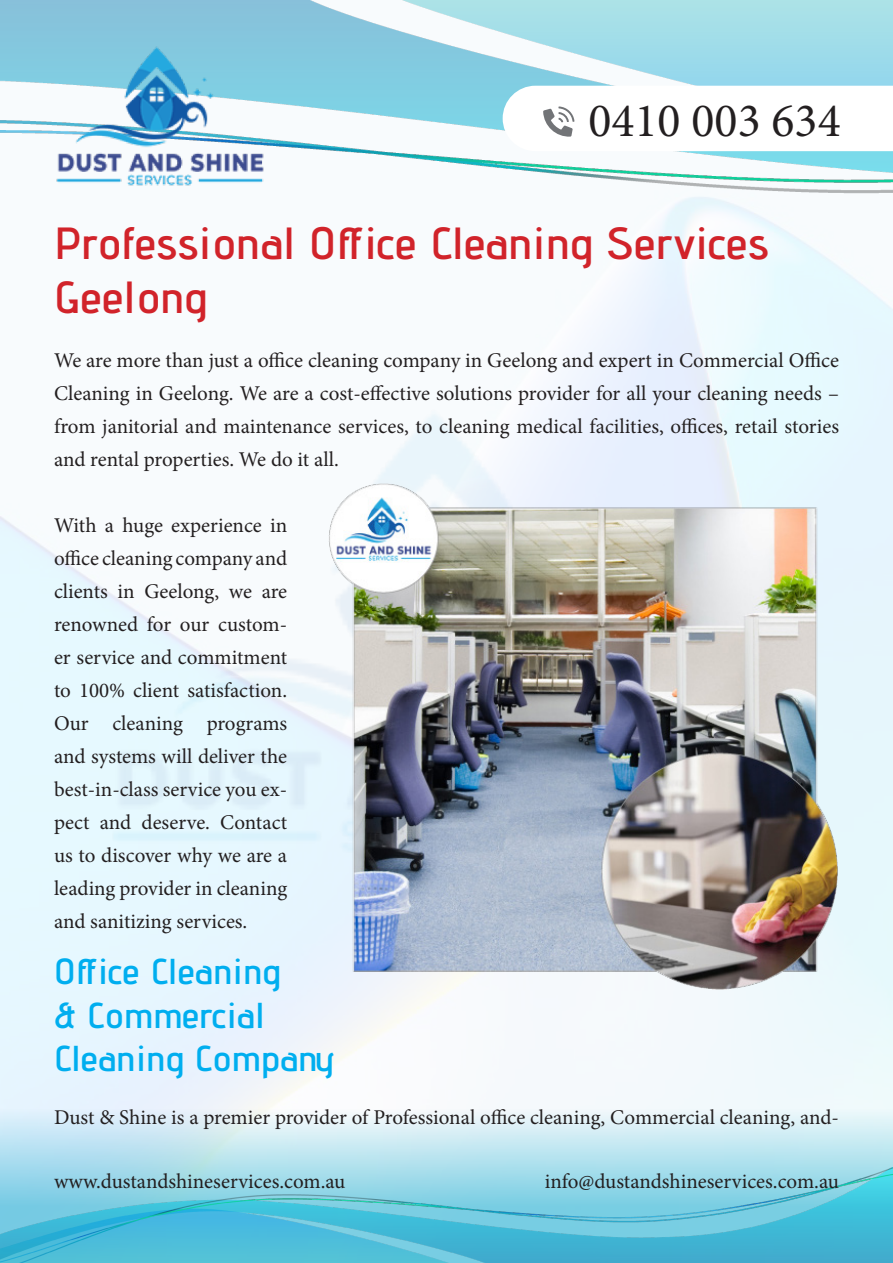
<style>
.page{position:relative;width:893px;height:1263px;background:#fff}
.page>*{position:absolute;margin:0;border:0;box-sizing:border-box;transform-origin:0 0}
.t1{font:48px "Minion Pro";color:#231f20}
.Paragraph_Style_1{font:600 45px/54px "Advent Pro";color:#d1232a;scale:1.1 1}
.Paragraph_Style_2{font:600 36px/43.2px "Advent Pro";color:#00aeef;scale:1.1 1}
.t2{font:21px/33px "Minion Pro";color:#231f20;text-align:justify}
</style>
<div class="page">
<svg style="left:0;top:1063px;width:893px;height:105px"></svg>
<img style="left:0;top:0;width:893px;height:275px">
<img style="left:0;top:1168px;width:893px;height:95px">
<img style="left:54px;top:44px;width:213px;height:145px">
<svg style="left:503px;top:86px;width:390px;height:65px"></svg>
<img style="left:328px;top:481px;width:511px;height:508px">
<h1 class="t1" style="left:588px;top:89px;width:254px">0410 003 634</h1>
<p class="Paragraph_Style_1" style="left:54px;top:216px;width:652px">Professional Office Cleaning Services<br>Geelong</p>
<p class="t2" style="left:54px;top:344px;width:786px">We are more than just a office cleaning company in Geelong and expert in Commercial Office Cleaning in Geelong. We are a cost-effective solutions provider for all your cleaning needs – from janitorial and maintenance services, to cleaning medical facilities, offices, retail stories and rental properties. We do it all.</p>
<p class="t2" style="left:54px;top:509px;width:235px">With a huge experience in office cleaning company and clients in Geelong, we are renowned for our custom&shy;er service and commitment to 100% client satisfaction.<br>Our cleaning programs and systems will deliver the best-in-class service you ex&shy;pect and deserve. Contact us to discover why we are a leading provider in cleaning and sanitizing services.</p>
<p class="Paragraph_Style_2" style="left:54px;top:949px;width:257px">Office Cleaning<br>&amp; Commercial<br>Cleaning Company</p>
<p class="t2" style="left:54px;top:1101px;width:786px">Dust &amp; Shine is a premier provider of Professional office cleaning, Commercial cleaning, and-</p>
<p class="t2" style="left:54px;top:1165px;width:293px">www.dustandshineservices.com.au</p>
<p class="t2" style="left:545px;top:1165px;width:296px">info@dustandshineservices.com.au</p>
</div>
